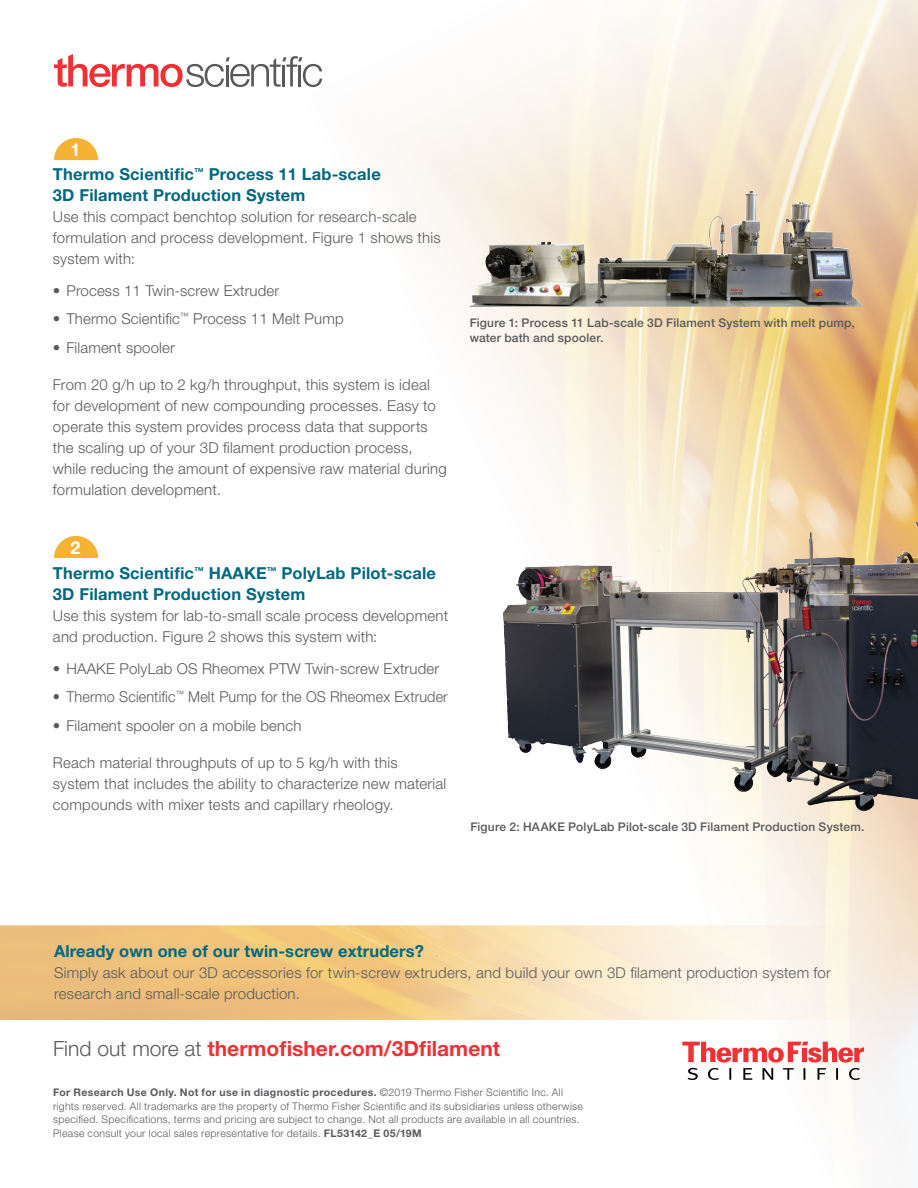
<style>
.page{position:relative;width:918px;height:1188px;background:#fff}
.page>*{position:absolute;margin:0;border:0;box-sizing:border-box;transform-origin:0 0}
.t1{font:700 21px "Helvetica Neue LT Std";color:#ee3134}
.t2{font:700 17.85px "Helvetica Neue LT Std";color:#fff}
.t3{font:700 16.5px/21px "Helvetica Neue LT Std";letter-spacing:.01em;color:#006880}
.t4{font:300 15px/21px "Helvetica Neue LT Std";letter-spacing:.015em;color:#58595b}
.t5{font:300 15px "Helvetica Neue LT Std";letter-spacing:.015em;color:#58595b;scale:.96 1}
.t6{font:500 12px/15.8px "Helvetica Neue LT Std";letter-spacing:.015em;color:#58595b}
.t7{font:300 10.5px/13.5px "Helvetica Neue LT Std";letter-spacing:.03em;color:#58595b}
.s1{font-weight:300;color:#58595b}
.s2{font-weight:700}
</style>
<div class="page">
<img style="left:220px;top:0;width:698px;height:1095px">
<img style="left:0;top:926px;width:918px;height:94px">
<img style="left:470px;top:191px;width:394px;height:116px">
<img style="left:524px;top:522px;width:394px;height:70px">
<svg style="left:54px;top:138px;width:44px;height:22px"></svg>
<svg style="left:54px;top:536px;width:44px;height:22px"></svg>
<svg style="left:54px;top:54px;width:268px;height:33px"></svg>
<svg style="left:682px;top:1042px;width:182px;height:38px"></svg>
<p class="t2" style="left:71px;top:138px;width:11px">1</p>
<p class="t3" style="left:53px;top:163px;width:329px">Thermo Scientific<sup>™</sup> Process 11 Lab-scale<br>3D Filament Production System</p>
<p class="t4" style="left:53px;top:206px;width:389px">Use this compact benchtop solution for research-scale formulation and process development. Figure 1 shows this system with:</p>
<p class="t4" style="left:53px;top:279px;width:228px">• Process 11 Twin-screw Extruder</p>
<p class="t4" style="left:53px;top:308px;width:292px">• Thermo Scientific<sup>™</sup> Process 11 Melt Pump</p>
<p class="t4" style="left:53px;top:336px;width:123px">• Filament spooler</p>
<p class="t4" style="left:53px;top:374px;width:395px">From 20 g/h up to 2 kg/h throughput, this system is ideal for development of new compounding processes. Easy to operate this system provides process data that supports the scaling up of your 3D filament production process, while reducing the amount of expensive raw material during formulation development.</p>
<p class="t2" style="left:71px;top:536px;width:11px">2</p>
<p class="t3" style="left:53px;top:562px;width:384px">Thermo Scientific<sup>™</sup> HAAKE<sup>™</sup> PolyLab Pilot-scale<br>3D Filament Production System</p>
<p class="t4" style="left:53px;top:605px;width:397px">Use this system for lab-to-small scale process development and production. Figure 2 shows this system with:</p>
<p class="t4" style="left:53px;top:657px;width:388px">• HAAKE PolyLab OS Rheomex PTW Twin-screw Extruder</p>
<p class="t5" style="left:53px;top:687px;width:413px">• Thermo Scientific<sup>™</sup> Melt Pump for the OS Rheomex Extruder</p>
<p class="t4" style="left:53px;top:714px;width:250px">• Filament spooler on a mobile bench</p>
<p class="t4" style="left:53px;top:752px;width:395px">Reach material throughputs of up to 5 kg/h with this system that includes the ability to characterize new material compounds with mixer tests and capillary rheology.</p>
<p class="t6" style="left:470px;top:314px;width:387px">Figure 1: Process 11 Lab-scale 3D Filament System with melt pump, water bath and spooler.</p>
<p class="t6" style="left:470px;top:819px;width:396px">Figure 2: HAAKE PolyLab Pilot-scale 3D Filament Production System.</p>
<p class="t3" style="left:54px;top:940px;width:372px">Already own one of our twin-screw extruders?</p>
<p class="t4" style="left:54px;top:962px;width:778px">Simply ask about our 3D accessories for twin-screw extruders, and build your own 3D filament production system for research and small-scale production.</p>
<h1 class="t1" style="left:53px;top:1035px;width:449px"><span class="s1">Find out more at</span> thermofisher.com/3Dfilament</h1>
<p class="t7" style="left:53px;top:1086px;width:532px"><span class="s2">For Research Use Only. Not for use in diagnostic procedures.</span> ©2019 Thermo Fisher Scientific Inc. All rights reserved. All trademarks are the property of Thermo Fisher Scientific and its subsidiaries unless otherwise specified. Specifications, terms and pricing are subject to change. Not all products are available in all countries.<br>Please consult your local sales representative for details. <span class="s2">FL53142_E 05/19M</span></p>
</div>
